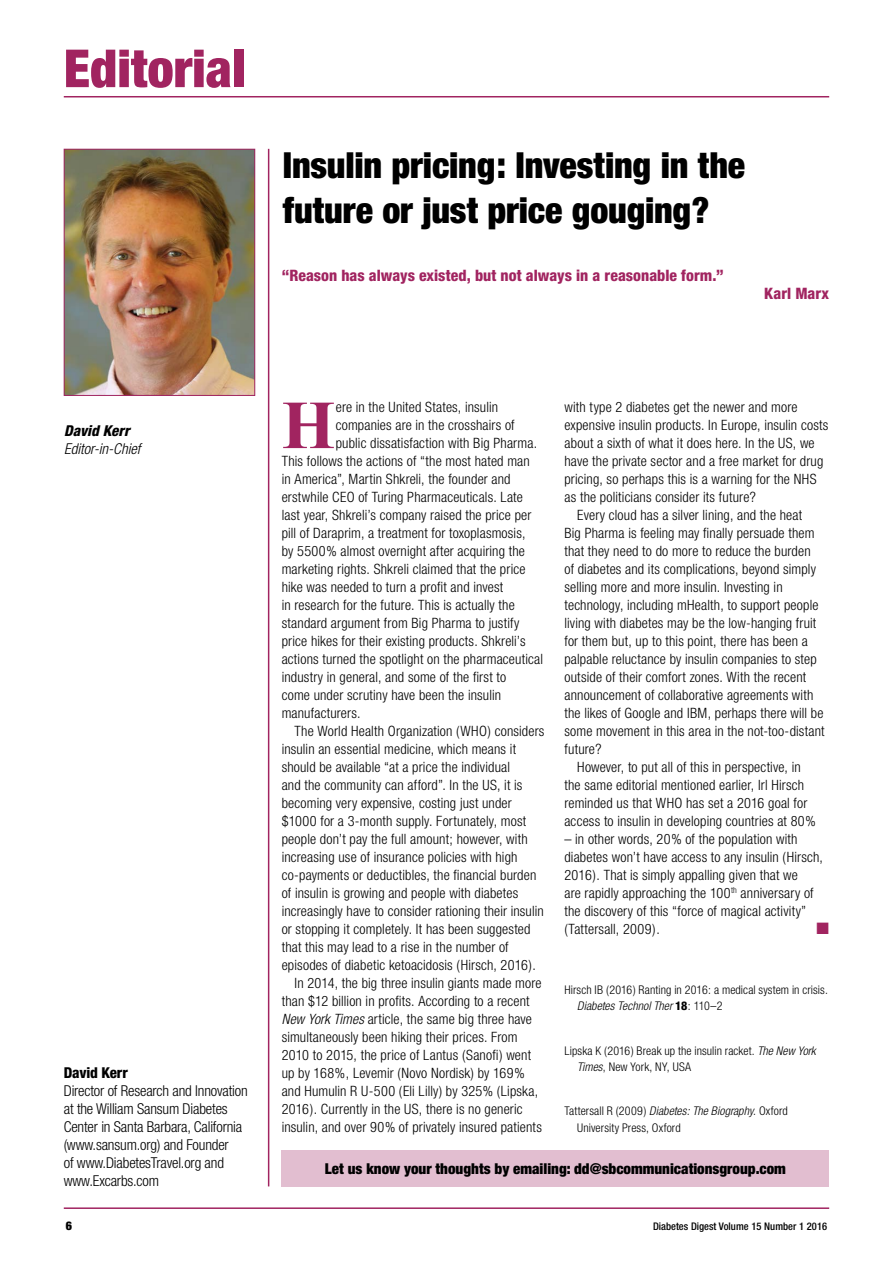
<style>
.page{position:relative;width:893px;height:1263px;background:#fff}
.page>*{position:absolute;margin:0;border:0;box-sizing:border-box;transform-origin:0 0}
.t1{font:700 68.55px "Times New Roman";color:#a12460}
.t2{font:900 condensed 52.5px "Helvetica Neue";color:#a12460}
.t3{font:900 condensed 36px/45px "Helvetica Neue";letter-spacing:-.005em;color:#000}
.t4{font:16.5px "Zapf Dingbats ITC";color:#a12460}
.t5{font:800 condensed 15.75px "Helvetica Neue";color:#a12460}
.t6{font:300 condensed 15px/18px "Helvetica Neue";letter-spacing:-.01em;color:#000}
.t7{font:900 condensed 15px "Helvetica Neue";color:#000}
.t8{font:italic 300 condensed 15px "Helvetica Neue";color:#000}
.t9{font:italic 800 condensed 15px "Helvetica Neue";color:#000}
.t10{font:800 condensed 15px "Helvetica Neue";letter-spacing:-.01em;color:#000}
.t11{font:300 condensed 14.25px/18px "Helvetica Neue";letter-spacing:.01em;color:#000}
.t12{font:300 condensed 12px/16.5px "Helvetica Neue";letter-spacing:.01em;color:#000}
.t13{font:900 condensed 12px "Helvetica Neue";color:#000}
.t14{font:500 condensed 10.5px "Helvetica Neue";color:#000}
.s1{font-style:italic}
.s2{font-weight:800}
</style>
<div class="page">
<hr style="left:64px;top:96px;width:765px;height:1px;background:#a12460">
<hr style="left:64px;top:1207px;width:765px;height:2px;background:#a12460">
<img style="left:66px;top:151px;width:187px;height:243px">
<div style="left:64px;top:149px;width:191px;height:247px;border:1px solid #a12460"></div>
<div style="left:282px;top:1150px;width:547px;height:36px;background:#e2bed0"></div>
<hr style="left:268px;top:149px;width:1px;height:1037px;background:#a12460">
<h2 class="t2" style="left:64px;top:36px;width:183px">Editorial</h2>
<h3 class="t3" style="left:283px;top:142px;width:464px">Insulin pricing: Investing in the future or just price gouging?</h3>
<p class="t5" style="left:282px;top:266px;width:443px">“Reason has always existed, but not always in a reasonable form.”</p>
<p class="t5" style="left:764px;top:283px;width:66px">Karl Marx</p>
<p class="t9" style="left:64px;top:421px;width:67px">David Kerr</p>
<p class="t8" style="left:64px;top:440px;width:78px">Editor-in-Chief</p>
<p class="t10" style="left:64px;top:1064px;width:66px">David Kerr</p>
<p class="t6" style="left:64px;top:1082px;width:186px">Director of Research and Innovation at the William Sansum Diabetes<br>Center in Santa Barbara, California (www.sansum.org) and Founder<br>of www.DiabetesTravel.org and www.Excarbs.com</p>
<h1 class="t1" style="left:282px;top:378px;width:55px">H</h1>
<p class="t11" style="left:336px;top:398px;width:164px">ere in the United States, insulin</p>
<p class="t11" style="left:336px;top:416px;width:180px">companies are in the crosshairs of</p>
<p class="t11" style="left:336px;top:434px;width:203px">public dissatisfaction with Big Pharma.</p>
<p class="t11" style="left:282px;top:452px;width:250px">This follows the actions of “the most hated man</p>
<p class="t11" style="left:282px;top:470px;width:230px">in America”, Martin Shkreli, the founder and</p>
<p class="t11" style="left:282px;top:488px;width:243px">erstwhile CEO of Turing Pharmaceuticals. Late</p>
<p class="t11" style="left:282px;top:506px;width:251px">last year, Shkreli’s company raised the price per</p>
<p class="t11" style="left:282px;top:524px;width:245px">pill of Daraprim, a treatment for toxoplasmosis,</p>
<p class="t11" style="left:282px;top:542px;width:245px">by 5500% almost overnight after acquiring the</p>
<p class="t11" style="left:282px;top:560px;width:245px">marketing rights. Shkreli claimed that the price</p>
<p class="t11" style="left:282px;top:578px;width:223px">hike was needed to turn a profit and invest</p>
<p class="t11" style="left:282px;top:596px;width:235px">in research for the future. This is actually the</p>
<p class="t11" style="left:282px;top:614px;width:239px">standard argument from Big Pharma to justify</p>
<p class="t11" style="left:282px;top:632px;width:245px">price hikes for their existing products. Shkreli’s</p>
<p class="t11" style="left:282px;top:650px;width:263px">actions turned the spotlight on the pharmaceutical</p>
<p class="t11" style="left:282px;top:668px;width:226px">industry in general, and some of the first to</p>
<p class="t11" style="left:282px;top:686px;width:221px">come under scrutiny have been the insulin</p>
<p class="t11" style="left:282px;top:704px;width:80px">manufacturers.</p>
<p class="t11" style="left:294px;top:722px;width:251px">The World Health Organization (WHO) considers</p>
<p class="t11" style="left:282px;top:740px;width:236px">insulin an essential medicine, which means it</p>
<p class="t11" style="left:282px;top:758px;width:230px">should be available “at a price the individual</p>
<p class="t11" style="left:282px;top:776px;width:242px">and the community can afford”. In the US, it is</p>
<p class="t11" style="left:282px;top:794px;width:232px">becoming very expensive, costing just under</p>
<p class="t11" style="left:282px;top:812px;width:246px">$1000 for a 3-month supply. Fortunately, most</p>
<p class="t11" style="left:282px;top:830px;width:248px">people don’t pay the full amount; however, with</p>
<p class="t11" style="left:282px;top:848px;width:237px">increasing use of insurance policies with high</p>
<p class="t11" style="left:282px;top:866px;width:256px">co-payments or deductibles, the financial burden</p>
<p class="t11" style="left:282px;top:884px;width:238px">of insulin is growing and people with diabetes</p>
<p class="t11" style="left:282px;top:902px;width:264px">increasingly have to consider rationing their insulin</p>
<p class="t11" style="left:282px;top:920px;width:250px">or stopping it completely. It has been suggested</p>
<p class="t11" style="left:282px;top:938px;width:228px">that this may lead to a rise in the number of</p>
<p class="t11" style="left:282px;top:956px;width:256px">episodes of diabetic ketoacidosis (Hirsch, 2016).</p>
<p class="t11" style="left:294px;top:974px;width:249px">In 2014, the big three insulin giants made more</p>
<p class="t11" style="left:282px;top:992px;width:249px">than $12 billion in profits. According to a recent</p>
<p class="t11" style="left:282px;top:1010px;width:252px"><span class="s1">New York Times</span> article, the same big three have</p>
<p class="t11" style="left:282px;top:1028px;width:237px">simultaneously been hiking their prices. From</p>
<p class="t11" style="left:282px;top:1046px;width:251px">2010 to 2015, the price of Lantus (Sanofi) went</p>
<p class="t11" style="left:282px;top:1064px;width:244px">up by 168%, Levemir (Novo Nordisk) by 169%</p>
<p class="t11" style="left:282px;top:1082px;width:258px">and Humulin R U-500 (Eli Lilly) by 325% (Lipska,</p>
<p class="t11" style="left:282px;top:1100px;width:243px">2016). Currently in the US, there is no generic</p>
<p class="t11" style="left:282px;top:1118px;width:262px">insulin, and over 90% of privately insured patients</p>
<p class="t11" style="left:564px;top:398px;width:235px">with type 2 diabetes get the newer and more</p>
<p class="t11" style="left:564px;top:416px;width:266px">expensive insulin products. In Europe, insulin costs</p>
<p class="t11" style="left:564px;top:434px;width:252px">about a sixth of what it does here. In the US, we</p>
<p class="t11" style="left:564px;top:452px;width:260px">have the private sector and a free market for drug</p>
<p class="t11" style="left:564px;top:470px;width:254px">pricing, so perhaps this is a warning for the NHS</p>
<p class="t11" style="left:564px;top:488px;width:193px">as the politicians consider its future?</p>
<p class="t11" style="left:577px;top:506px;width:226px">Every cloud has a silver lining, and the heat</p>
<p class="t11" style="left:564px;top:524px;width:252px">Big Pharma is feeling may finally persuade them</p>
<p class="t11" style="left:564px;top:542px;width:248px">that they need to do more to reduce the burden</p>
<p class="t11" style="left:564px;top:560px;width:253px">of diabetes and its complications, beyond simply</p>
<p class="t11" style="left:564px;top:578px;width:220px">selling more and more insulin. Investing in</p>
<p class="t11" style="left:564px;top:596px;width:256px">technology, including mHealth, to support people</p>
<p class="t11" style="left:564px;top:614px;width:253px">living with diabetes may be the low-hanging fruit</p>
<p class="t11" style="left:564px;top:632px;width:245px">for them but, up to this point, there has been a</p>
<p class="t11" style="left:564px;top:650px;width:254px">palpable reluctance by insulin companies to step</p>
<p class="t11" style="left:564px;top:668px;width:243px">outside of their comfort zones. With the recent</p>
<p class="t11" style="left:564px;top:686px;width:250px">announcement of collaborative agreements with</p>
<p class="t11" style="left:564px;top:704px;width:261px">the likes of Google and IBM, perhaps there will be</p>
<p class="t11" style="left:564px;top:722px;width:262px">some movement in this area in the not-too-distant</p>
<p class="t11" style="left:564px;top:740px;width:39px">future?</p>
<p class="t11" style="left:577px;top:758px;width:225px">However, to put all of this in perspective, in</p>
<p class="t11" style="left:564px;top:776px;width:241px">the same editorial mentioned earlier, Irl Hirsch</p>
<p class="t11" style="left:564px;top:794px;width:244px">reminded us that WHO has set a 2016 goal for</p>
<p class="t11" style="left:564px;top:812px;width:253px">access to insulin in developing countries at 80%</p>
<p class="t11" style="left:564px;top:830px;width:260px">– in other words, 20% of the population with diabetes won’t have access to any insulin (Hirsch, 2016). That is simply appalling given that we<br>are rapidly approaching the 100<sup>th</sup> anniversary of the discovery of this “force of magical activity” (Tattersall, 2009).</p>
<p class="t4" style="left:817px;top:921px;width:14px">■</p>
<p class="t12" style="left:577px;top:981px;width:252px;text-indent:-13px">Hirsch IB (2016) Ranting in 2016: a medical system in crisis.<br><span class="s1">Diabetes Technol Ther</span> <span class="s2">18</span>: 110–2</p>
<p class="t12" style="left:577px;top:1042px;width:240px;text-indent:-13px">Lipska K (2016) Break up the insulin racket. <span class="s1">The New York<br>Times</span>, New York, NY, USA</p>
<p class="t12" style="left:577px;top:1103px;width:212px;text-indent:-13px">Tattersall R (2009) <span class="s1">Diabetes: The Biography</span>. Oxford<br>University Press, Oxford</p>
<p class="t7" style="left:325px;top:1160px;width:463px">Let us know your thoughts by emailing: dd@sbcommunicationsgroup.com</p>
<p class="t13" style="left:66px;top:1218px;width:8px">6</p>
<p class="t14" style="left:653px;top:1220px;width:175px">Diabetes Digest Volume 15 Number 1 2016</p>
</div>
